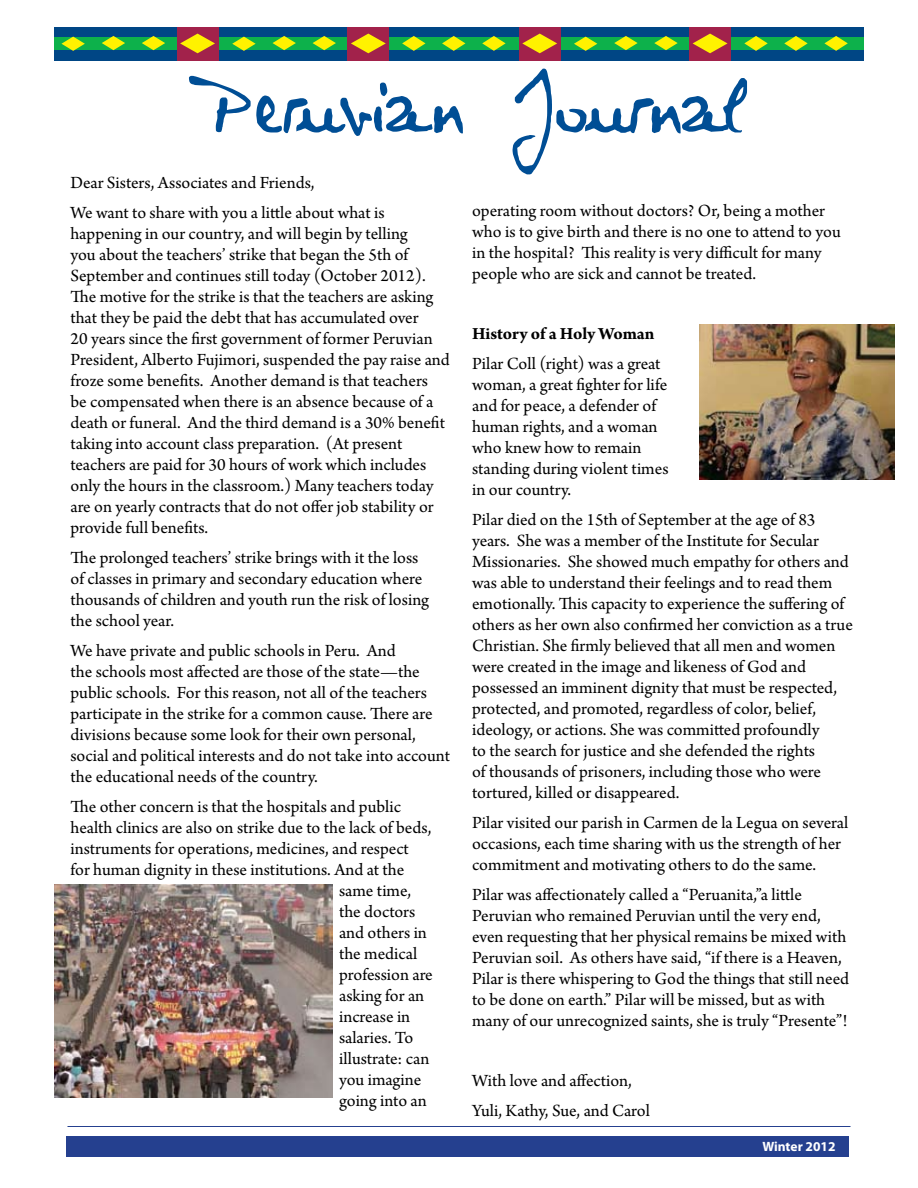
<style>
.page{position:relative;width:918px;height:1188px;background:#fff}
.page>*{position:absolute;margin:0;border:0;box-sizing:border-box;transform-origin:0 0}
.t1{font:78.9px "Virginie";color:#004e95}
.t2{font:18px/21px "Arno Pro";color:#000}
.t3{font:700 18px "Arno Pro";letter-spacing:-.005em;color:#000}
.t4{font:700 13.5px "Myriad Pro";color:#fff}
</style>
<div class="page">
<hr style="left:68px;top:1126px;width:782px;height:1px;background:#25408f">
<div style="left:54px;top:27px;width:810px;height:33px;background:#004685"></div>
<div style="left:54px;top:37px;width:810px;height:12px;background:#0db14b"></div>
<svg style="left:824px;top:36px;width:24px;height:15px"></svg>
<svg style="left:784px;top:36px;width:24px;height:15px"></svg>
<svg style="left:744px;top:36px;width:24px;height:15px"></svg>
<svg style="left:614px;top:36px;width:24px;height:14px"></svg>
<svg style="left:482px;top:36px;width:24px;height:15px"></svg>
<svg style="left:654px;top:36px;width:24px;height:14px"></svg>
<div style="left:519px;top:27px;width:41px;height:33px;background:#a2224b"></div>
<svg style="left:522px;top:34px;width:35px;height:19px"></svg>
<svg style="left:574px;top:37px;width:23px;height:14px"></svg>
<svg style="left:442px;top:36px;width:23px;height:15px"></svg>
<svg style="left:402px;top:36px;width:24px;height:15px"></svg>
<div style="left:690px;top:27px;width:41px;height:33px;background:#a2224b"></div>
<svg style="left:693px;top:34px;width:35px;height:19px"></svg>
<svg style="left:273px;top:36px;width:23px;height:14px"></svg>
<svg style="left:313px;top:36px;width:23px;height:14px"></svg>
<div style="left:177px;top:27px;width:42px;height:33px;background:#a2224b"></div>
<svg style="left:232px;top:37px;width:24px;height:14px"></svg>
<div style="left:348px;top:27px;width:41px;height:33px;background:#a2224b"></div>
<svg style="left:351px;top:34px;width:35px;height:19px"></svg>
<svg style="left:102px;top:36px;width:23px;height:14px"></svg>
<svg style="left:142px;top:36px;width:23px;height:14px"></svg>
<svg style="left:61px;top:37px;width:24px;height:14px"></svg>
<svg style="left:180px;top:34px;width:35px;height:19px"></svg>
<div style="left:66px;top:1136px;width:782px;height:21px;background:#25408f"></div>
<img style="left:54px;top:885px;width:278px;height:213px">
<img style="left:699px;top:324px;width:196px;height:155px">
<h1 class="t1" style="left:188px;top:59px;width:561px">Peruvian Journal</h1>
<p class="t2" style="left:70px;top:168px;width:316px;line-height:30px">Dear Sisters, Associates and Friends,<br>We want to share with you a little about what is</p>
<p class="t2" style="left:70px;top:224px;width:381px">happening in our country, and will begin by telling<br>you about the teachers’ strike that began the 5th of September and continues still today (October 2012).<br>The motive for the strike is that the teachers are asking that they be paid the debt that has accumulated over<br>20 years since the first government of former Peruvian President, Alberto Fujimori, suspended the pay raise and froze some benefits. Another demand is that teachers<br>be compensated when there is an absence because of a death or funeral. And the third demand is a 30% benefit taking into account class preparation. (At present teachers are paid for 30 hours of work which includes only the hours in the classroom.) Many teachers today are on yearly contracts that do not offer job stability or provide full benefits.</p>
<p class="t2" style="left:70px;top:548px;width:360px">The prolonged teachers’ strike brings with it the loss of classes in primary and secondary education where thousands of children and youth run the risk of losing the school year.</p>
<p class="t2" style="left:70px;top:641px;width:381px">We have private and public schools in Peru. And<br>the schools most affected are those of the state—the public schools. For this reason, not all of the teachers participate in the strike for a common cause. There are divisions because some look for their own personal, social and political interests and do not take into account the educational needs of the country.</p>
<p class="t2" style="left:70px;top:797px;width:332px">The other concern is that the hospitals and public</p>
<p class="t2" style="left:70px;top:818px;width:362px">health clinics are also on strike due to the lack of beds,</p>
<p class="t2" style="left:70px;top:839px;width:340px">instruments for operations, medicines, and respect</p>
<p class="t2" style="left:70px;top:860px;width:335px">for human dignity in these institutions. And at the</p>
<p class="t2" style="left:339px;top:881px;width:74px">same time,</p>
<p class="t2" style="left:339px;top:902px;width:78px">the doctors</p>
<p class="t2" style="left:339px;top:923px;width:89px">and others in</p>
<p class="t2" style="left:339px;top:944px;width:80px">the medical</p>
<p class="t2" style="left:339px;top:965px;width:95px">profession are</p>
<p class="t2" style="left:339px;top:986px;width:87px">asking for an</p>
<p class="t2" style="left:339px;top:1007px;width:73px">increase in</p>
<p class="t2" style="left:339px;top:1028px;width:76px">salaries. To</p>
<p class="t2" style="left:339px;top:1049px;width:92px">illustrate: can</p>
<p class="t2" style="left:339px;top:1070px;width:84px">you imagine</p>
<p class="t2" style="left:339px;top:1091px;width:89px">going into an</p>
<p class="t2" style="left:472px;top:201px;width:370px">operating room without doctors? Or, being a mother who is to give birth and there is no one to attend to you in the hospital? This reality is very difficult for many people who are sick and cannot be treated.</p>
<p class="t3" style="left:472px;top:324px;width:184px">History of a Holy Woman</p>
<p class="t2" style="left:472px;top:354px;width:198px">Pilar Coll (right) was a great woman, a great fighter for life and for peace, a defender of human rights, and a woman who knew how to remain standing during violent times in our country.</p>
<p class="t2" style="left:472px;top:510px;width:382px">Pilar died on the 15th of September at the age of 83 years. She was a member of the Institute for Secular Missionaries. She showed much empathy for others and was able to understand their feelings and to read them emotionally. This capacity to experience the suffering of others as her own also confirmed her conviction as a true Christian. She firmly believed that all men and women were created in the image and likeness of God and possessed an imminent dignity that must be respected, protected, and promoted, regardless of color, belief, ideology, or actions. She was committed profoundly<br>to the search for justice and she defended the rights<br>of thousands of prisoners, including those who were tortured, killed or disappeared.</p>
<p class="t2" style="left:472px;top:813px;width:378px">Pilar visited our parish in Carmen de la Legua on several occasions, each time sharing with us the strength of her commitment and motivating others to do the same.</p>
<p class="t2" style="left:472px;top:885px;width:379px">Pilar was affectionately called a “Peruanita,”a little Peruvian who remained Peruvian until the very end, even requesting that her physical remains be mixed with Peruvian soil. As others have said, “if there is a Heaven, Pilar is there whispering to God the things that still need to be done on earth.” Pilar will be missed, but as with many of our unrecognized saints, she is truly “Presente”!</p>
<p class="t2" style="left:472px;top:1067px;width:179px;line-height:30px">With love and affection,<br>Yuli, Kathy, Sue, and Carol</p>
<p class="t4" style="left:763px;top:1138px;width:74px">Winter 2012</p>
</div>
